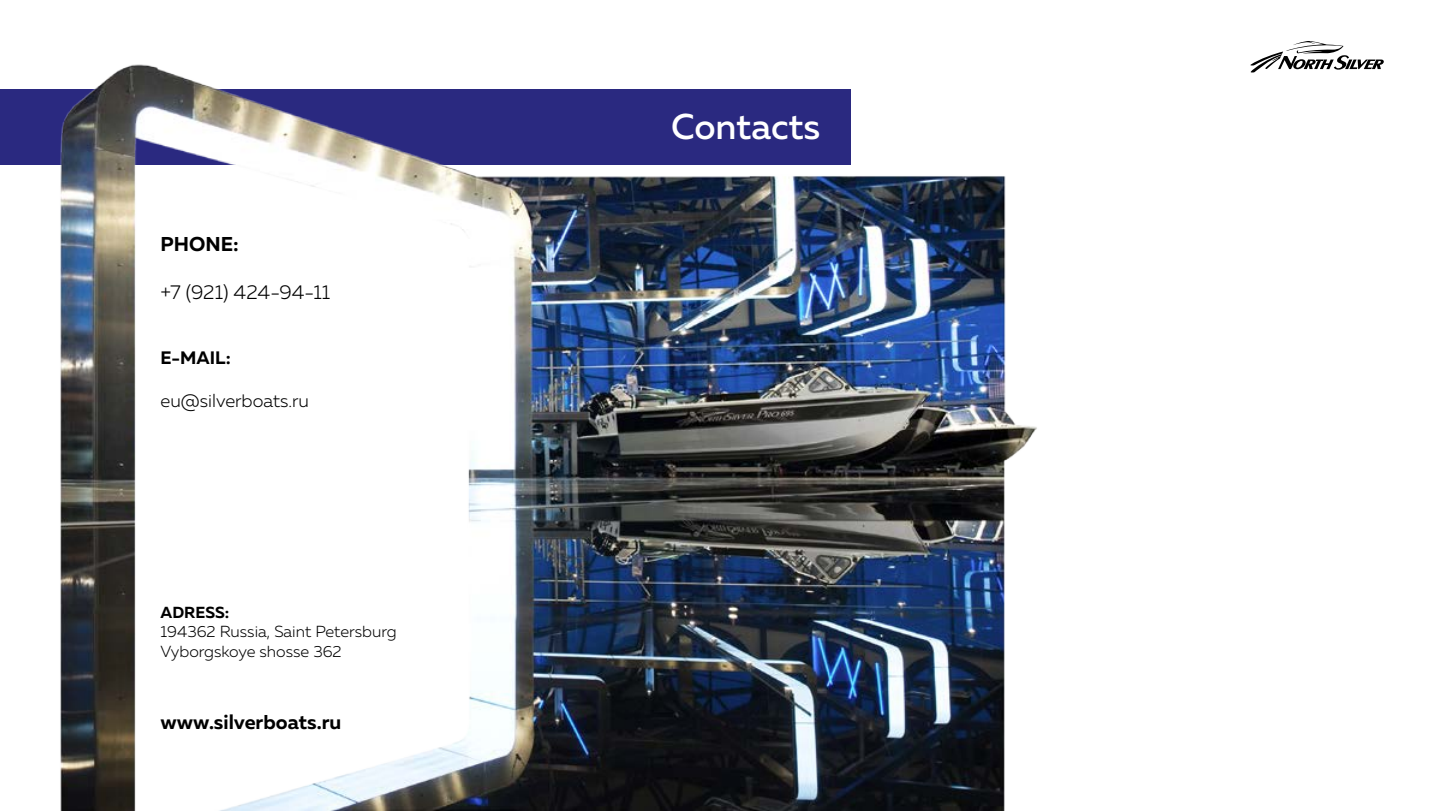
<style>
.page{position:relative;width:1440px;height:811px;background:#fff}
.page>*{position:absolute;margin:0;border:0;box-sizing:border-box;transform-origin:0 0}
.t1{font:500 35.8px "Muller";color:#fff}
.t2{font:700 20px "Muller";color:#000}
.t3{font:300 20px "Muller";color:#000}
.t4{font:300 18px "Muller";color:#000}
.t5{font:700 18px "Muller";color:#000}
.t6{font:300 16px/19.2px "Muller";color:#000}
.t7{font:700 16px "Muller";color:#000}
</style>
<div class="page">
<svg style="left:1250px;top:41px;width:134px;height:32px"></svg>
<img style="left:11px;top:64px;width:1026px;height:746px">
<p class="t2" style="left:161px;top:231px;width:80px">PHONE:</p>
<p class="t3" style="left:161px;top:279px;width:171px">+7 (921) 424-94-11</p>
<p class="t5" style="left:161px;top:346px;width:72px">E-MAIL:</p>
<p class="t4" style="left:161px;top:389px;width:150px">eu@silverboats.ru</p>
<p class="t7" style="left:161px;top:602px;width:70px">ADRESS:</p>
<p class="t6" style="left:161px;top:621px;width:237px">194362 Russia, Saint Petersburg<br>Vyborgskoye shosse 362</p>
<p class="t2" style="left:161px;top:708px;width:182px">www.silverboats.ru</p>
<h1 class="t1" style="left:671px;top:105px;width:151px">Contacts</h1>
</div>
